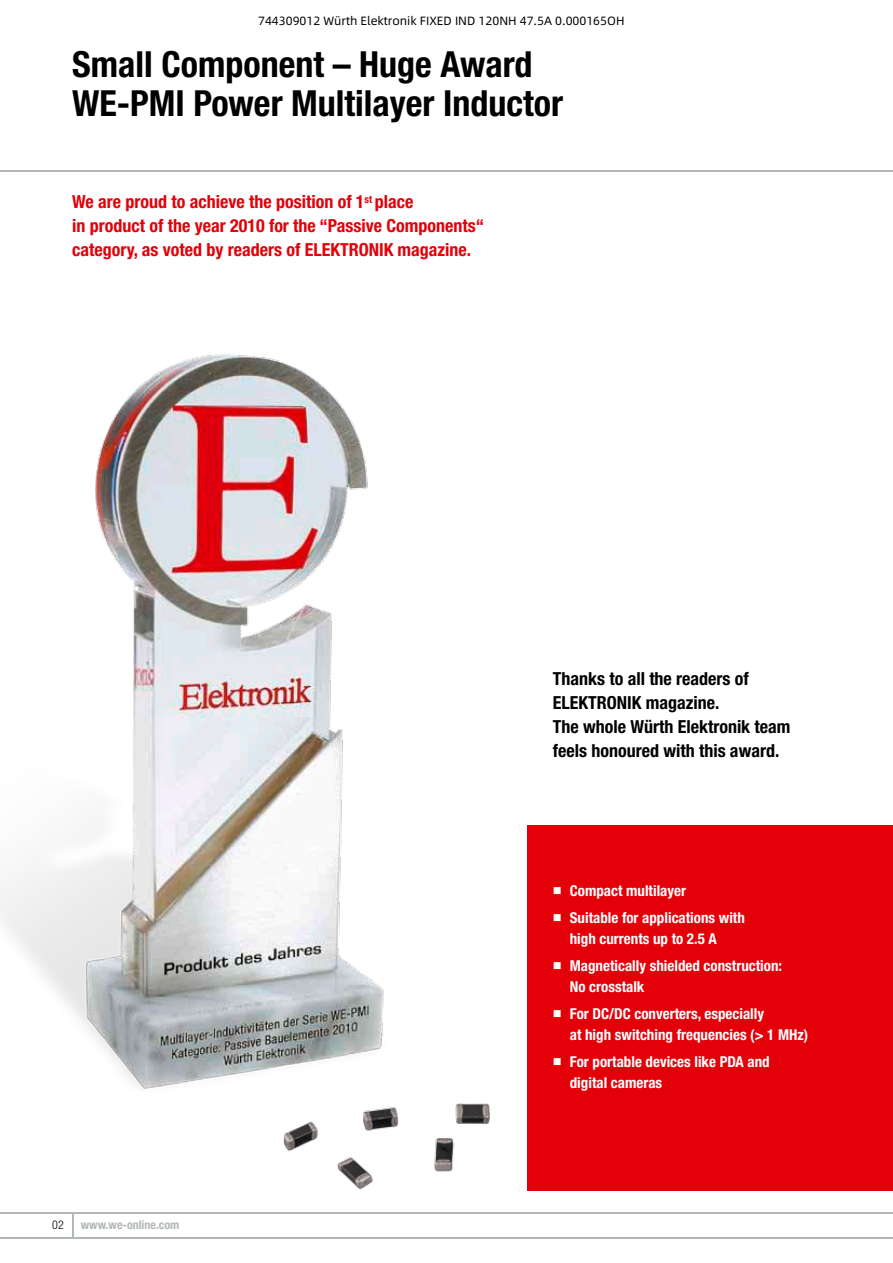
<style>
.page{position:relative;width:893px;height:1263px;background:#fff}
.page>*{position:absolute;margin:0;border:0;box-sizing:border-box;transform-origin:0 0}
.t1{font:700 condensed 36px/39px "Helvetica Neue LT Pro";color:#000}
.t2{font:700 condensed 18px/24px "Helvetica Neue LT Pro";color:#e30009}
.t3{font:700 condensed 18px/24px "Helvetica Neue LT Pro";color:#000}
.t4{font:700 condensed 15px/21px "Helvetica Neue LT Pro";color:#fff}
.t5{font:12px "Alibaba Pu Hui Ti 3 55 Regular";color:#000}
.t6{font:700 condensed 12px "Helvetica Neue LT Pro";color:#b1b7b5}
.t7{font:300 condensed 12px "Helvetica Neue LT Pro";color:#000}
</style>
<div class="page">
<hr style="left:0;top:170px;width:893px;height:1px;background:#b1b7b5">
<div style="left:527px;top:825px;width:366px;height:366px;background:#e30009"></div>
<img style="left:283px;top:1103px;width:207px;height:87px">
<img style="left:0;top:354px;width:387px;height:752px">
<hr style="left:0;top:1237px;width:893px;height:1px;background:#b1b7b5">
<svg style="left:72px;top:1213px;width:1px;height:24px"></svg>
<hr style="left:0;top:1212px;width:893px;height:1px;background:#b1b7b5">
<p class="t5" style="left:258px;top:13px;width:368px">744309012 Würth Elektronik FIXED IND 120NH 47.5A 0.000165OH</p>
<h1 class="t1" style="left:72px;top:44px;width:492px">Small Component – Huge Award<br>WE-PMI Power Multilayer Inductor</h1>
<p class="t2" style="left:72px;top:190px;width:413px">We are proud to achieve the position of 1<sup>st</sup> place<br>in product of the year 2010 for the “Passive Components“ category, as voted by readers of ELEKTRONIK magazine.</p>
<p class="t7" style="left:52px;top:1218px;width:13px">02</p>
<p class="t6" style="left:81px;top:1217px;width:100px">www.we-online.com</p>
<p class="t3" style="left:553px;top:666px;width:239px">Thanks to all the readers of<br>ELEKTRONIK magazine.<br>The whole Würth Elektronik team feels honoured with this award.</p>
<p class="t4" style="left:553px;top:880px;width:135px">■ Compact multilayer</p>
<p class="t4" style="left:570px;top:907px;width:177px;text-indent:-17px">■ Suitable for applications with high currents up to 2.5 A</p>
<p class="t4" style="left:570px;top:955px;width:214px;text-indent:-17px">■ Magnetically shielded construction:<br>No crosstalk</p>
<p class="t4" style="left:570px;top:1003px;width:240px;text-indent:-17px">■ For DC/DC converters, especially<br>at high switching frequencies (&gt; 1 MHz)</p>
<p class="t4" style="left:570px;top:1051px;width:201px;text-indent:-17px">■ For portable devices like PDA and digital cameras</p>
</div>
